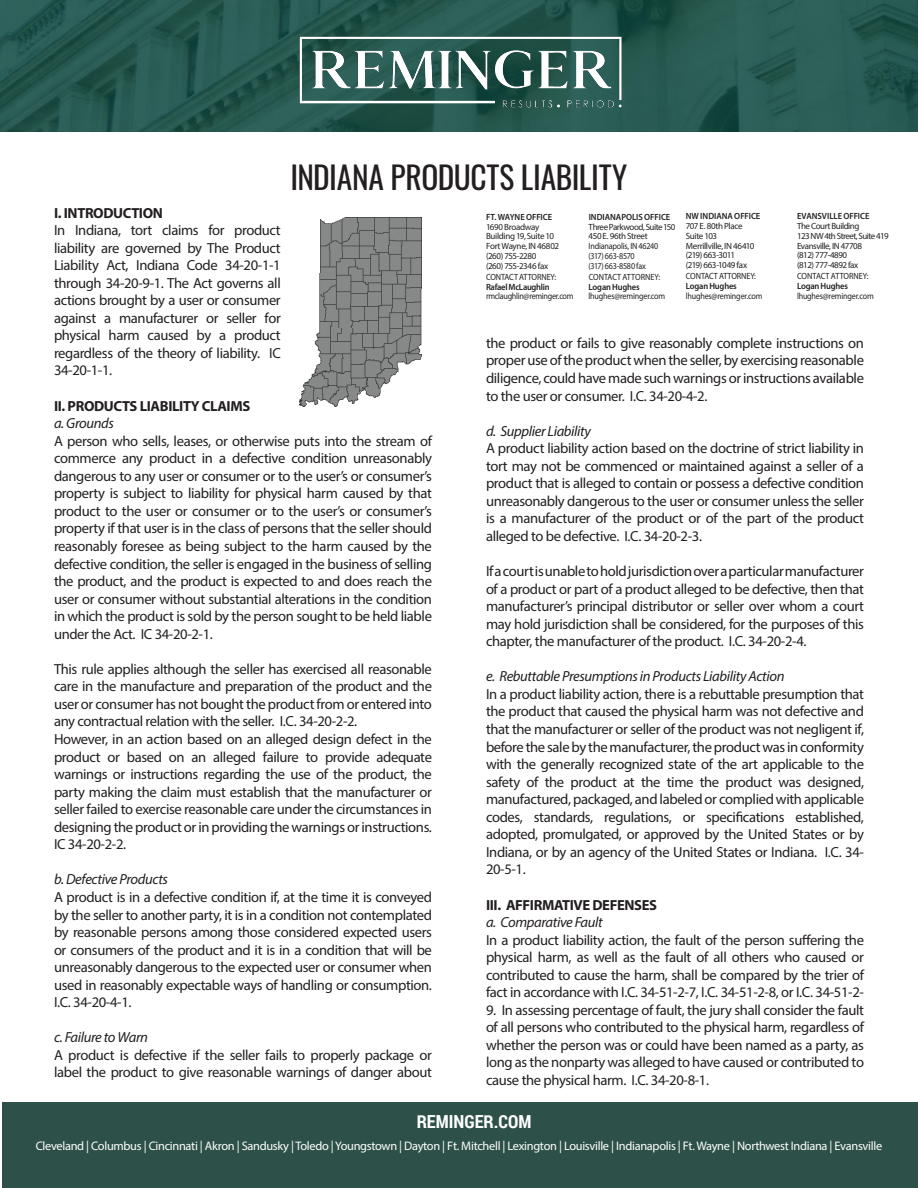
<style>
.page{position:relative;width:918px;height:1188px;background:#fff}
.page>*{position:absolute;margin:0;border:0;box-sizing:border-box;transform-origin:0 0}
.t1{font:31.5px "Oswald";letter-spacing:-.01em;color:#231f20}
.t2{font:700 18px "Roboto Condensed";color:#fff}
.t3{font:14.7px/17.5px "Myriad Pro";letter-spacing:-.025em;color:#231f20;text-align:justify}
.t4{font:italic 14.7px "Myriad Pro";letter-spacing:-.025em;color:#231f20}
.t5{font:700 14.7px "Myriad Pro";letter-spacing:-.025em;color:#231f20}
.t6{font:12.3px "Myriad Pro";letter-spacing:-.025em;color:#fff}
.address{font:9px "Myriad Pro";letter-spacing:-.035em;color:#231f20}
.address-2{font:9px/9.8px "Myriad Pro";letter-spacing:-.035em;color:#231f20;scale:.9 1}
.contact{font:9px "Myriad Pro";letter-spacing:-.01em;color:#231f20;scale:.9 1}
.office{font:600 9px "Myriad Pro";letter-spacing:-.005em;color:#231f20;scale:.95 1}
.address-3{font:9px "Myriad Pro";letter-spacing:-.06em;color:#231f20}
.address-4{font:9px "Myriad Pro";letter-spacing:-.055em;color:#231f20}
.address-5{font:9px "Myriad Pro";letter-spacing:-.075em;color:#231f20}
.s1{font-weight:600}
</style>
<div class="page">
<img style="left:0;top:0;width:918px;height:131px">
<img style="left:298px;top:35px;width:324px;height:74px">
<div style="left:2px;top:1102px;width:916px;height:86px;background:#2d5149"></div>
<img style="left:300px;top:217px;width:121px;height:189px">
<p class="t1" style="left:291px;top:149px;width:338px">INDIANA PRODUCTS LIABILITY</p>
<p class="t5" style="left:54px;top:203px;width:111px">I. INTRODUCTION</p>
<p class="t3" style="left:54px;top:221px;width:228px">In Indiana, tort claims for product liability are governed by The Product Liability Act, Indiana Code 34-20-1-1 through 34-20-9-1. The Act governs all actions brought by a user or consumer against a manufacturer or seller for physical harm caused by a product regardless of the theory of liability. IC 34-20-1-1.</p>
<p class="t5" style="left:54px;top:396px;width:198px">II. PRODUCTS LIABILITY CLAIMS</p>
<p class="t4" style="left:54px;top:414px;width:62px">a. Grounds</p>
<p class="t3" style="left:54px;top:432px;width:380px">A person who sells, leases, or otherwise puts into the stream of commerce any product in a defective condition unreasonably dangerous to any user or consumer or to the user’s or consumer’s property is subject to liability for physical harm caused by that product to the user or consumer or to the user’s or consumer’s property if that user is in the class of persons that the seller should reasonably foresee as being subject to the harm caused by the defective condition, the seller is engaged in the business of selling the product, and the product is expected to and does reach the user or consumer without substantial alterations in the condition in which the product is sold by the person sought to be held liable under the Act. IC 34-20-2-1.</p>
<p class="t3" style="left:54px;top:660px;width:380px">This rule applies although the seller has exercised all reasonable care in the manufacture and preparation of the product and the user or consumer has not bought the product from or entered into any contractual relation with the seller. I.C. 34-20-2-2.</p>
<p class="t3" style="left:54px;top:730px;width:380px">However, in an action based on an alleged design defect in the product or based on an alleged failure to provide adequate warnings or instructions regarding the use of the product, the party making the claim must establish that the manufacturer or seller failed to exercise reasonable care under the circumstances in designing the product or in providing the warnings or instructions.<br>IC 34-20-2-2.</p>
<p class="t4" style="left:54px;top:870px;width:116px">b. Defective Products</p>
<p class="t3" style="left:54px;top:888px;width:380px">A product is in a defective condition if, at the time it is conveyed by the seller to another party, it is in a condition not contemplated by reasonable persons among those considered expected users or consumers of the product and it is in a condition that will be unreasonably dangerous to the expected user or consumer when used in reasonably expectable ways of handling or consumption.<br>I.C. 34-20-4-1.</p>
<p class="t4" style="left:54px;top:1028px;width:96px">c. Failure to Warn</p>
<p class="t3" style="left:54px;top:1046px;width:380px">A product is defective if the seller fails to properly package or label the product to give reasonable warnings of danger about</p>
<p class="office" style="left:486px;top:211px;width:71px">FT. WAYNE OFFICE</p>
<p class="address" style="left:486px;top:221px;width:55px">1690 Broadway</p>
<p class="address" style="left:486px;top:231px;width:70px">Building 19, Suite 10</p>
<p class="address" style="left:486px;top:241px;width:75px">Fort Wayne, IN 46802</p>
<p class="address" style="left:486px;top:250px;width:52px">(260) 755-2280</p>
<p class="address" style="left:486px;top:260px;width:64px">(260) 755-2346 fax</p>
<p class="contact" style="left:486px;top:271px;width:79px">CONTACT ATTORNEY:</p>
<p class="address-2" style="left:486px;top:282px;width:99px"><span class="s1">Rafael McLaughlin </span>rmclaughlin@reminger.com</p>
<p class="office" style="left:589px;top:211px;width:87px">INDIANAPOLIS OFFICE</p>
<p class="address-4" style="left:589px;top:221px;width:88px">Three Parkwood, Suite 150</p>
<p class="address" style="left:589px;top:231px;width:61px">450 E. 96th Street</p>
<p class="address-2" style="left:589px;top:241px;width:79px">Indianapolis, IN 46240 (317) 663-8570<br>(317) 663-8580 fax</p>
<p class="contact" style="left:589px;top:271px;width:81px">CONTACT ATTORNEY:</p>
<p class="address-2" style="left:589px;top:282px;width:87px"><span class="s1">Logan Hughes </span>lhughes@reminger.com</p>
<p class="office" style="left:686px;top:211px;width:80px">NW INDIANA OFFICE</p>
<p class="address" style="left:686px;top:220px;width:58px">707 E. 80th Place</p>
<p class="address" style="left:686px;top:230px;width:33px">Suite 103</p>
<p class="address" style="left:686px;top:240px;width:70px">Merrillville, IN 46410</p>
<p class="address-5" style="left:686px;top:250px;width:51px">(219) 663-3011</p>
<p class="address" style="left:686px;top:259px;width:63px">(219) 663-1049 fax</p>
<p class="contact" style="left:686px;top:271px;width:79px">CONTACT ATTORNEY:</p>
<p class="address-2" style="left:686px;top:281px;width:87px"><span class="s1">Logan Hughes </span>lhughes@reminger.com</p>
<p class="office" style="left:797px;top:211px;width:78px">EVANSVILLE OFFICE</p>
<p class="address" style="left:797px;top:220px;width:64px">The Court Building</p>
<p class="address-3" style="left:797px;top:230px;width:93px">123 NW 4th Street, Suite 419</p>
<p class="address" style="left:797px;top:240px;width:66px">Evansville, IN 47708</p>
<p class="address" style="left:797px;top:250px;width:52px">(812) 777-4890</p>
<p class="address" style="left:797px;top:259px;width:63px">(812) 777-4892 fax</p>
<p class="contact" style="left:797px;top:271px;width:81px">CONTACT ATTORNEY:</p>
<p class="address-2" style="left:797px;top:281px;width:87px"><span class="s1">Logan Hughes </span>lhughes@reminger.com</p>
<p class="t3" style="left:486px;top:334px;width:380px">the product or fails to give reasonably complete instructions on proper use of the product when the seller, by exercising reasonable diligence, could have made such warnings or instructions available to the user or consumer. I.C. 34-20-4-2.</p>
<p class="t4" style="left:486px;top:422px;width:107px">d. Supplier Liability</p>
<p class="t3" style="left:486px;top:439px;width:380px">A product liability action based on the doctrine of strict liability in tort may not be commenced or maintained against a seller of a product that is alleged to contain or possess a defective condition unreasonably dangerous to the user or consumer unless the seller is a manufacturer of the product or of the part of the product alleged to be defective. I.C. 34-20-2-3.</p>
<p class="t3" style="left:486px;top:562px;width:380px">If a court is unable to hold jurisdiction over a particular manufacturer of a product or part of a product alleged to be defective, then that manufacturer’s principal distributor or seller over whom a court may hold jurisdiction shall be considered, for the purposes of this chapter, the manufacturer of the product. I.C. 34-20-2-4.</p>
<p class="t4" style="left:486px;top:667px;width:300px">e. Rebuttable Presumptions in Products Liability Action</p>
<p class="t3" style="left:486px;top:685px;width:380px">In a product liability action, there is a rebuttable presumption that the product that caused the physical harm was not defective and that the manufacturer or seller of the product was not negligent if, before the sale by the manufacturer, the product was in conformity with the generally recognized state of the art applicable to the safety of the product at the time the product was designed, manufactured, packaged, and labeled or complied with applicable codes, standards, regulations, or specifications established, adopted, promulgated, or approved by the United States or by Indiana, or by an agency of the United States or Indiana. I.C. 34- 20-5-1.</p>
<p class="t5" style="left:486px;top:895px;width:173px">III. AFFIRMATIVE DEFENSES</p>
<p class="t4" style="left:486px;top:913px;width:118px">a. Comparative Fault</p>
<p class="t3" style="left:486px;top:931px;width:380px">In a product liability action, the fault of the person suffering the physical harm, as well as the fault of all others who caused or contributed to cause the harm, shall be compared by the trier of fact in accordance with I.C. 34-51-2-7, I.C. 34-51-2-8, or I.C. 34-51-2-</p>
<p class="t3" style="left:486px;top:1001px;width:380px">9. In assessing percentage of fault, the jury shall consider the fault of all persons who contributed to the physical harm, regardless of whether the person was or could have been named as a party, as long as the nonparty was alleged to have caused or contributed to cause the physical harm. I.C. 34-20-8-1.</p>
<p class="t2" style="left:417px;top:1109px;width:116px">REMINGER.COM</p>
<p class="t6" style="left:36px;top:1138px;width:848px">Cleveland | Columbus | Cincinnati | Akron | Sandusky | Toledo | Youngstown | Dayton | Ft. Mitchell | Lexington | Louisville | Indianapolis | Ft. Wayne | Northwest Indiana | Evansville</p>
</div>
